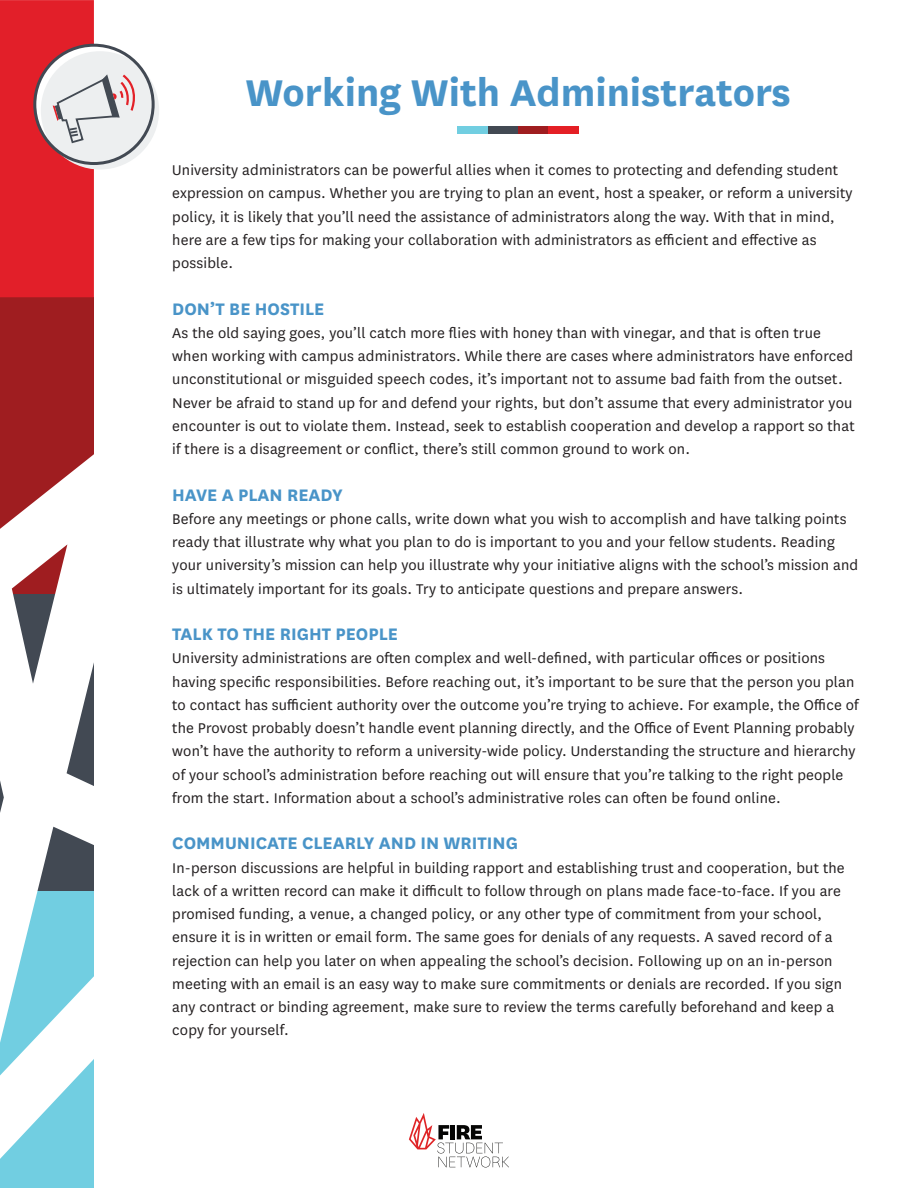
<style>
.page{position:relative;width:918px;height:1188px;background:#fff}
.page>*{position:absolute;margin:0;border:0;box-sizing:border-box;transform-origin:0 0}
.t1{font:700 43.5px "National";color:#4994c8}
.t2{font:700 19.5px "National";color:#4994c8}
.t3{font:16.5px/23.2px "National";letter-spacing:.01em;color:#231f20}
</style>
<div class="page">
<div style="left:0;top:297px;width:94px;height:297px;background:#9f1d20"></div>
<div style="left:0;top:892px;width:94px;height:296px;background:#71cee1"></div>
<svg style="left:41px;top:51px;width:118px;height:119px"></svg>
<svg style="left:0;top:454px;width:94px;height:705px;fill:#fff"></svg>
<svg style="left:0;top:0;width:141px;height:297px"></svg>
<svg style="left:409px;top:1113px;width:100px;height:54px"></svg>
<div style="left:457px;top:126px;width:31px;height:8px;background:#71cee1"></div>
<div style="left:488px;top:126px;width:30px;height:8px;background:#424953"></div>
<div style="left:518px;top:126px;width:31px;height:8px;background:#9f1d20"></div>
<div style="left:549px;top:126px;width:30px;height:8px;background:#e41f25"></div>
<p class="t1" style="left:245px;top:62px;width:547px">Working With Administrators</p>
<p class="t3" style="left:172px;top:158px;width:682px">University administrators can be powerful allies when it comes to protecting and defending student expression on campus. Whether you are trying to plan an event, host a speaker, or reform a university policy, it is likely that you’ll need the assistance of administrators along the way. With that in mind, here are a few tips for making your collaboration with administrators as efficient and effective as possible.</p>
<p class="t2" style="left:172px;top:295px;width:154px">DON’T BE HOSTILE</p>
<p class="t3" style="left:172px;top:321px;width:684px">As the old saying goes, you’ll catch more flies with honey than with vinegar, and that is often true when working with campus administrators. While there are cases where administrators have enforced unconstitutional or misguided speech codes, it’s important not to assume bad faith from the outset.<br>Never be afraid to stand up for and defend your rights, but don’t assume that every administrator you encounter is out to violate them. Instead, seek to establish cooperation and develop a rapport so that if there is a disagreement or conflict, there’s still common ground to work on.</p>
<p class="t2" style="left:172px;top:481px;width:172px">HAVE A PLAN READY</p>
<p class="t3" style="left:172px;top:507px;width:687px">Before any meetings or phone calls, write down what you wish to accomplish and have talking points ready that illustrate why what you plan to do is important to you and your fellow students. Reading your university’s mission can help you illustrate why your initiative aligns with the school’s mission and is ultimately important for its goals. Try to anticipate questions and prepare answers.</p>
<p class="t2" style="left:172px;top:620px;width:227px">TALK TO THE RIGHT PEOPLE</p>
<p class="t3" style="left:172px;top:646px;width:688px">University administrations are often complex and well-defined, with particular offices or positions having specific responsibilities. Before reaching out, it’s important to be sure that the person you plan to contact has sufficient authority over the outcome you’re trying to achieve. For example, the Office of the Provost probably doesn’t handle event planning directly, and the Office of Event Planning probably won’t have the authority to reform a university-wide policy. Understanding the structure and hierarchy of your school’s administration before reaching out will ensure that you’re talking to the right people from the start. Information about a school’s administrative roles can often be found online.</p>
<p class="t2" style="left:172px;top:830px;width:347px">COMMUNICATE CLEARLY AND IN WRITING</p>
<p class="t3" style="left:172px;top:855px;width:674px">In-person discussions are helpful in building rapport and establishing trust and cooperation, but the lack of a written record can make it difficult to follow through on plans made face-to-face. If you are promised funding, a venue, a changed policy, or any other type of commitment from your school, ensure it is in written or email form. The same goes for denials of any requests. A saved record of a rejection can help you later on when appealing the school’s decision. Following up on an in-person meeting with an email is an easy way to make sure commitments or denials are recorded. If you sign any contract or binding agreement, make sure to review the terms carefully beforehand and keep a copy for yourself.</p>
</div>
